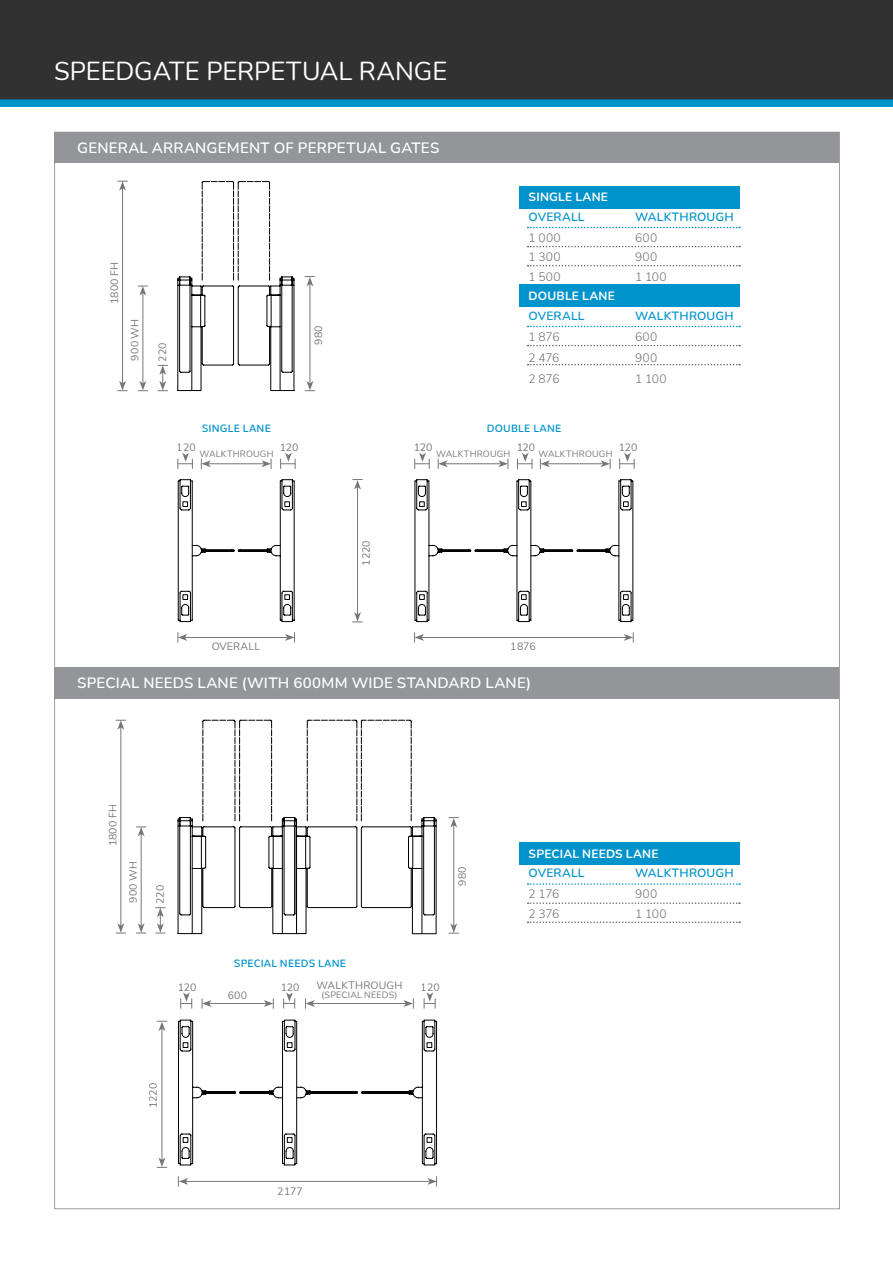
<style>
.page{position:relative;width:893px;height:1263px;background:#fff}
.page>*{position:absolute;margin:0;border:0;box-sizing:border-box;transform-origin:0 0}
.t1{font:25.5px "Nunito";color:#fff}
.t2{font:600 15px "Nunito";letter-spacing:.015em;color:#fff}
.t3{font:300 12px "Nunito";letter-spacing:.02em;color:#6d6e71}
.t4{font:600 12px "Nunito";letter-spacing:.015em;color:#0093cc}
.t5{font:700 12px "Nunito";letter-spacing:.015em;color:#fff}
.t6{font:10.5px "Nunito";letter-spacing:.005em;color:#494949}
.t7{font:500 10.5px "Nunito";letter-spacing:.015em;color:#0093cc}
.t8{font:9px "Nunito";letter-spacing:.025em;color:#494949}
</style>
<div class="page">
<div style="left:0;top:0;width:893px;height:100px;background:#323131"></div>
<div style="left:54px;top:132px;width:785px;height:31px;background:#939598"></div>
<div style="left:54px;top:667px;width:785px;height:31px;background:#939598"></div>
<div style="left:0;top:99px;width:893px;height:8px;background:#0093cc"></div>
<hr style="left:185px;top:637px;width:102px;height:1px;background:#494949">
<svg style="left:177px;top:633px;width:10px;height:9px"></svg>
<svg style="left:285px;top:633px;width:10px;height:9px"></svg>
<svg style="left:177px;top:479px;width:118px;height:143px"></svg>
<svg style="left:414px;top:479px;width:220px;height:143px"></svg>
<svg style="left:178px;top:1019px;width:259px;height:147px"></svg>
<svg style="left:177px;top:181px;width:118px;height:210px"></svg>
<hr style="left:122px;top:188px;width:1px;height:195px;background:#494949">
<svg style="left:118px;top:381px;width:9px;height:10px"></svg>
<svg style="left:118px;top:181px;width:9px;height:10px"></svg>
<hr style="left:310px;top:284px;width:1px;height:99px;background:#494949">
<svg style="left:305px;top:381px;width:10px;height:10px"></svg>
<svg style="left:305px;top:276px;width:10px;height:10px"></svg>
<hr style="left:142px;top:293px;width:1px;height:90px;background:#494949">
<svg style="left:138px;top:381px;width:10px;height:10px"></svg>
<svg style="left:138px;top:286px;width:10px;height:10px"></svg>
<svg style="left:158px;top:365px;width:10px;height:26px"></svg>
<hr style="left:422px;top:637px;width:204px;height:1px;background:#494949">
<svg style="left:414px;top:633px;width:10px;height:9px"></svg>
<svg style="left:624px;top:633px;width:10px;height:9px"></svg>
<hr style="left:357px;top:487px;width:1px;height:127px;background:#494949">
<svg style="left:353px;top:612px;width:9px;height:10px"></svg>
<svg style="left:353px;top:479px;width:9px;height:10px"></svg>
<hr style="left:208px;top:463px;width:56px;height:1px;background:#494949">
<svg style="left:201px;top:459px;width:10px;height:10px"></svg>
<svg style="left:262px;top:459px;width:10px;height:10px"></svg>
<hr style="left:453px;top:825px;width:1px;height:101px;background:#494949">
<svg style="left:449px;top:923px;width:10px;height:11px"></svg>
<svg style="left:449px;top:817px;width:10px;height:10px"></svg>
<hr style="left:120px;top:727px;width:1px;height:199px;background:#494949">
<svg style="left:116px;top:923px;width:10px;height:11px"></svg>
<svg style="left:116px;top:720px;width:10px;height:10px"></svg>
<hr style="left:141px;top:834px;width:1px;height:92px;background:#494949">
<svg style="left:136px;top:923px;width:10px;height:11px"></svg>
<svg style="left:136px;top:826px;width:10px;height:10px"></svg>
<svg style="left:156px;top:907px;width:9px;height:27px"></svg>
<hr style="left:186px;top:1181px;width:244px;height:1px;background:#494949">
<svg style="left:427px;top:1176px;width:10px;height:10px"></svg>
<hr style="left:162px;top:1029px;width:1px;height:131px;background:#494949">
<svg style="left:157px;top:1157px;width:10px;height:11px"></svg>
<svg style="left:157px;top:1021px;width:10px;height:10px"></svg>
<hr style="left:209px;top:1003px;width:57px;height:1px;background:#494949">
<svg style="left:202px;top:999px;width:10px;height:9px"></svg>
<svg style="left:264px;top:999px;width:10px;height:9px"></svg>
<hr style="left:313px;top:1003px;width:93px;height:1px;background:#494949">
<svg style="left:305px;top:999px;width:10px;height:9px"></svg>
<svg style="left:403px;top:999px;width:11px;height:9px"></svg>
<svg style="left:177px;top:719px;width:260px;height:215px"></svg>
<svg style="left:178px;top:1176px;width:10px;height:10px"></svg>
<svg style="left:424px;top:992px;width:12px;height:16px"></svg>
<svg style="left:283px;top:992px;width:12px;height:16px"></svg>
<svg style="left:180px;top:992px;width:12px;height:16px"></svg>
<svg style="left:177px;top:452px;width:16px;height:17px"></svg>
<svg style="left:280px;top:452px;width:16px;height:17px"></svg>
<hr style="left:445px;top:463px;width:56px;height:1px;background:#494949">
<svg style="left:438px;top:459px;width:10px;height:10px"></svg>
<svg style="left:498px;top:459px;width:11px;height:10px"></svg>
<svg style="left:414px;top:452px;width:16px;height:17px"></svg>
<svg style="left:517px;top:452px;width:16px;height:17px"></svg>
<hr style="left:547px;top:463px;width:56px;height:1px;background:#494949">
<svg style="left:540px;top:459px;width:10px;height:10px"></svg>
<svg style="left:601px;top:459px;width:10px;height:10px"></svg>
<svg style="left:619px;top:452px;width:16px;height:17px"></svg>
<svg style="left:528px;top:345px;width:212px;height:1px"></svg>
<svg style="left:528px;top:364px;width:212px;height:1px"></svg>
<svg style="left:528px;top:326px;width:212px;height:1px"></svg>
<div style="left:519px;top:285px;width:221px;height:22px;background:#0093cc"></div>
<svg style="left:528px;top:246px;width:212px;height:1px"></svg>
<svg style="left:528px;top:265px;width:212px;height:1px"></svg>
<svg style="left:528px;top:227px;width:212px;height:1px"></svg>
<div style="left:519px;top:186px;width:221px;height:22px;background:#0093cc"></div>
<svg style="left:528px;top:902px;width:212px;height:2px"></svg>
<svg style="left:528px;top:921px;width:212px;height:2px"></svg>
<svg style="left:528px;top:883px;width:212px;height:2px"></svg>
<div style="left:519px;top:843px;width:221px;height:22px;background:#0093cc"></div>
<h1 class="t1" style="left:54px;top:53px;width:395px">SPEEDGATE PERPETUAL RANGE</h1>
<h2 class="t2" style="left:77px;top:137px;width:364px">GENERAL ARRANGEMENT OF PERPETUAL GATES</h2>
<p class="t6" style="left:107px;top:304px;width:44px;rotate:-90deg">1800 FH</p>
<p class="t6" style="left:127px;top:361px;width:43px;rotate:-90deg">900 WH</p>
<p class="t6" style="left:155px;top:362px;width:20px;rotate:-90deg">220</p>
<p class="t7" style="left:202px;top:419px;width:71px">SINGLE LANE</p>
<p class="t6" style="left:311px;top:345px;width:21px;rotate:-90deg">980</p>
<p class="t5" style="left:529px;top:188px;width:81px">SINGLE LANE</p>
<p class="t4" style="left:529px;top:208px;width:57px">OVERALL</p>
<p class="t4" style="left:635px;top:208px;width:100px">WALKTHROUGH</p>
<p class="t3" style="left:529px;top:229px;width:34px">1 000</p>
<p class="t3" style="left:635px;top:229px;width:24px">600</p>
<p class="t3" style="left:529px;top:249px;width:34px">1 300</p>
<p class="t3" style="left:635px;top:249px;width:24px">900</p>
<p class="t3" style="left:529px;top:268px;width:34px">1 500</p>
<p class="t3" style="left:635px;top:268px;width:33px">1 100</p>
<p class="t5" style="left:529px;top:287px;width:88px">DOUBLE LANE</p>
<p class="t4" style="left:529px;top:307px;width:57px">OVERALL</p>
<p class="t4" style="left:635px;top:307px;width:100px">WALKTHROUGH</p>
<p class="t3" style="left:529px;top:328px;width:33px">1 876</p>
<p class="t3" style="left:635px;top:328px;width:24px">600</p>
<p class="t3" style="left:529px;top:349px;width:32px">2 476</p>
<p class="t3" style="left:635px;top:349px;width:24px">900</p>
<p class="t3" style="left:529px;top:370px;width:33px">2 876</p>
<p class="t3" style="left:635px;top:370px;width:33px">1 100</p>
<p class="t7" style="left:487px;top:419px;width:76px">DOUBLE LANE</p>
<p class="t6" style="left:177px;top:440px;width:20px">120</p>
<p class="t6" style="left:280px;top:440px;width:20px">120</p>
<p class="t8" style="left:199px;top:447px;width:76px">WALKTHROUGH</p>
<p class="t6" style="left:414px;top:440px;width:20px">120</p>
<p class="t6" style="left:516px;top:440px;width:20px">120</p>
<p class="t6" style="left:619px;top:440px;width:20px">120</p>
<p class="t8" style="left:436px;top:447px;width:76px">WALKTHROUGH</p>
<p class="t8" style="left:538px;top:447px;width:76px">WALKTHROUGH</p>
<p class="t6" style="left:359px;top:566px;width:27px;rotate:-90deg">1220</p>
<p class="t6" style="left:211px;top:639px;width:50px">OVERALL</p>
<p class="t6" style="left:511px;top:639px;width:26px">1876</p>
<h2 class="t2" style="left:77px;top:672px;width:455px">SPECIAL NEEDS LANE (WITH 600MM WIDE STANDARD LANE)</h2>
<p class="t6" style="left:105px;top:846px;width:44px;rotate:-90deg">1800 FH</p>
<p class="t6" style="left:126px;top:903px;width:43px;rotate:-90deg">900 WH</p>
<p class="t6" style="left:153px;top:904px;width:20px;rotate:-90deg">220</p>
<p class="t6" style="left:455px;top:886px;width:21px;rotate:-90deg">980</p>
<p class="t7" style="left:234px;top:954px;width:114px">SPECIAL NEEDS LANE</p>
<p class="t6" style="left:316px;top:977px;width:87px">WALKTHROUGH</p>
<p class="t8" style="left:322px;top:988px;width:77px">(SPECIAL NEEDS)</p>
<p class="t6" style="left:178px;top:980px;width:20px">120</p>
<p class="t6" style="left:281px;top:980px;width:20px">120</p>
<p class="t6" style="left:421px;top:980px;width:20px">120</p>
<p class="t6" style="left:227px;top:988px;width:21px">600</p>
<p class="t6" style="left:146px;top:1108px;width:27px;rotate:-90deg">1220</p>
<p class="t6" style="left:278px;top:1184px;width:27px">2177</p>
<p class="t5" style="left:529px;top:845px;width:131px">SPECIAL NEEDS LANE</p>
<p class="t4" style="left:529px;top:865px;width:57px">OVERALL</p>
<p class="t4" style="left:635px;top:865px;width:100px">WALKTHROUGH</p>
<p class="t3" style="left:529px;top:886px;width:32px">2 176</p>
<p class="t3" style="left:635px;top:886px;width:24px">900</p>
<p class="t3" style="left:529px;top:905px;width:32px">2 376</p>
<p class="t3" style="left:635px;top:905px;width:33px">1 100</p>
</div>
